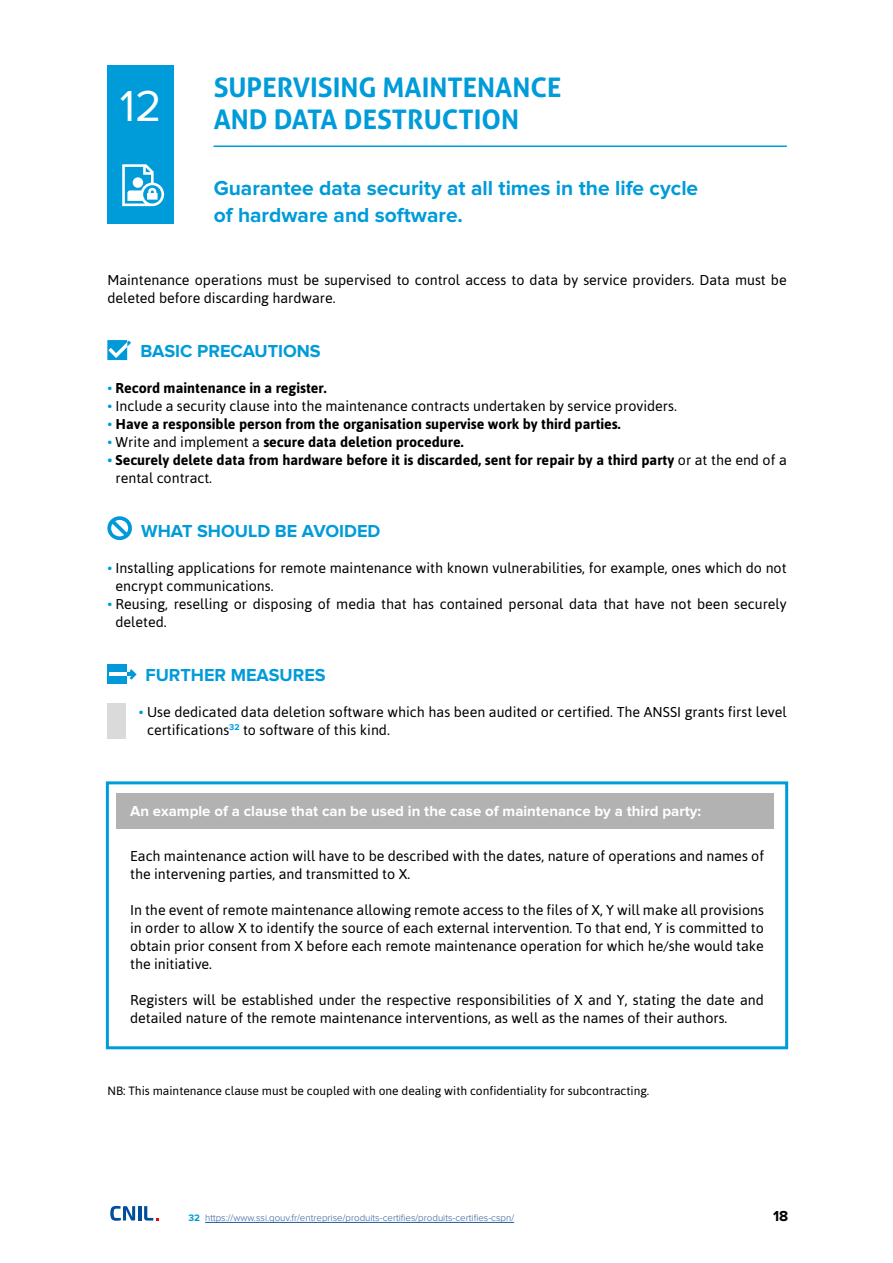
<style>
.page{position:relative;width:893px;height:1263px;background:#fff}
.page>*{position:absolute;margin:0;border:0;box-sizing:border-box;transform-origin:0 0}
.t1{font:45px "Proxima Nova";color:#fff}
.t2{font:700 27px/31.5px "Aller";color:#009bd9}
.t3{font:700 21px/27px "Proxima Nova";color:#009bd9}
.t4{font:700 18px "Proxima Nova";color:#009bd9}
.t5{font:700 15px "Proxima Nova";color:#fff}
.t6{font:700 15px "Proxima Nova";color:#000}
.t7{font:14.25px/18px "Asap";color:#000}
.t8{font:700 14.25px/18px "Asap";color:#000}
.t9{font:12px "Asap";color:#000}
.t10{font:300 9.75px "Proxima Nova";color:#275b9b}
.s1{font-weight:400;color:#009bd9}
.s2{color:#009bd9}
.s3{font-weight:400}
.s4{font-weight:700;color:#009bd9}
</style>
<div class="page">
<svg style="left:107px;top:340px;width:24px;height:20px"></svg>
<svg style="left:107px;top:516px;width:25px;height:24px"></svg>
<div style="left:107px;top:65px;width:67px;height:159px;background:#009bd9"></div>
<hr style="left:205px;top:1222px;width:309px;height:1px;background:#275b9b">
<svg style="left:122px;top:164px;width:42px;height:42px"></svg>
<hr style="left:214px;top:146px;width:573px;height:1px;background:#009bd9">
<svg style="left:110px;top:1206px;width:25px;height:15px"></svg>
<hr style="left:138px;top:1206px;width:3px;height:14px;background:#004d9d">
<svg style="left:144px;top:1206px;width:15px;height:14px"></svg>
<div style="left:107px;top:703px;width:19px;height:35px;background:#dadada"></div>
<div style="left:117px;top:793px;width:657px;height:35px;background:#b3b2b2"></div>
<div style="left:106px;top:781px;width:682px;height:268px;border:3px solid #009bd9"></div>
<div style="left:107px;top:664px;width:20px;height:20px;background:#0099d9"></div>
<hr style="left:109px;top:673px;width:18px;height:3px;background:#fff">
<svg style="left:127px;top:669px;width:10px;height:11px"></svg>
<h1 class="t1" style="left:120px;top:85px;width:43px">12</h1>
<h2 class="t2" style="left:214px;top:72px;width:349px">SUPERVISING MAINTENANCE<br>AND DATA DESTRUCTION</h2>
<h3 class="t3" style="left:214px;top:175px;width:486px">Guarantee data security at all times in the life cycle of hardware and software.</h3>
<p class="t7" style="left:107px;top:271px;width:681px">Maintenance operations must be supervised to control access to data by service providers. Data must be deleted before discarding hardware.</p>
<p class="t4" style="left:140px;top:343px;width:182px">BASIC PRECAUTIONS</p>
<p class="t8" style="left:107px;top:379px;width:221px"><span class="s1">•</span> Record maintenance in a register.</p>
<p class="t7" style="left:107px;top:397px;width:571px"><span class="s2">•</span> Include a security clause into the maintenance contracts undertaken by service providers.</p>
<p class="t8" style="left:107px;top:415px;width:515px"><span class="s1">•</span> Have a responsible person from the organisation supervise work by third parties.</p>
<p class="t8" style="left:107px;top:433px;width:358px"><span class="s1">•</span> <span class="s3">Write and implement a</span> secure data deletion procedure.</p>
<p class="t8" style="left:116px;top:451px;width:673px;text-indent:-8px"><span class="s2">•</span> Securely delete data from hardware before it is discarded, sent for repair by a third party <span class="s3">or at the end of a rental contract.</span></p>
<p class="t4" style="left:141px;top:523px;width:241px">WHAT SHOULD BE AVOIDED</p>
<p class="t7" style="left:116px;top:559px;width:672px;text-indent:-8px"><span class="s2">•</span> Installing applications for remote maintenance with known vulnerabilities, for example, ones which do not encrypt communications.</p>
<p class="t7" style="left:116px;top:595px;width:673px;text-indent:-8px"><span class="s2">•</span> Reusing, reselling or disposing of media that has contained personal data that have not been securely deleted.</p>
<p class="t4" style="left:145px;top:667px;width:182px">FURTHER MEASURES</p>
<p class="t7" style="left:147px;top:703px;width:641px;text-indent:-8px"><span class="s2">•</span> Use dedicated data deletion software which has been audited or certified. The ANSSI grants first level certifications<sup>32</sup> to software of this kind.</p>
<p class="t5" style="left:130px;top:804px;width:573px">An example of a clause that can be used in the case of maintenance by a third party:</p>
<p class="t7" style="left:130px;top:847px;width:635px">Each maintenance action will have to be described with the dates, nature of operations and names of the intervening parties, and transmitted to X.</p>
<p class="t7" style="left:130px;top:901px;width:635px;text-align:justify">In the event of remote maintenance allowing remote access to the files of X, Y will make all provisions in order to allow X to identify the source of each external intervention. To that end, Y is committed to obtain prior consent from X before each remote maintenance operation for which he/she would take the initiative.</p>
<p class="t7" style="left:130px;top:991px;width:635px">Registers will be established under the respective responsibilities of X and Y, stating the date and detailed nature of the remote maintenance interventions, as well as the names of their authors.</p>
<p class="t9" style="left:107px;top:1084px;width:543px">NB: This maintenance clause must be coupled with one dealing with confidentiality for subcontracting.</p>
<p class="t10" style="left:189px;top:1213px;width:327px"><span class="s4">32</span> https://www.ssi.gouv.fr/entreprise/produits-certifies/produits-certifies-cspn/</p>
<p class="t6" style="left:773px;top:1209px;width:17px">18</p>
</div>
